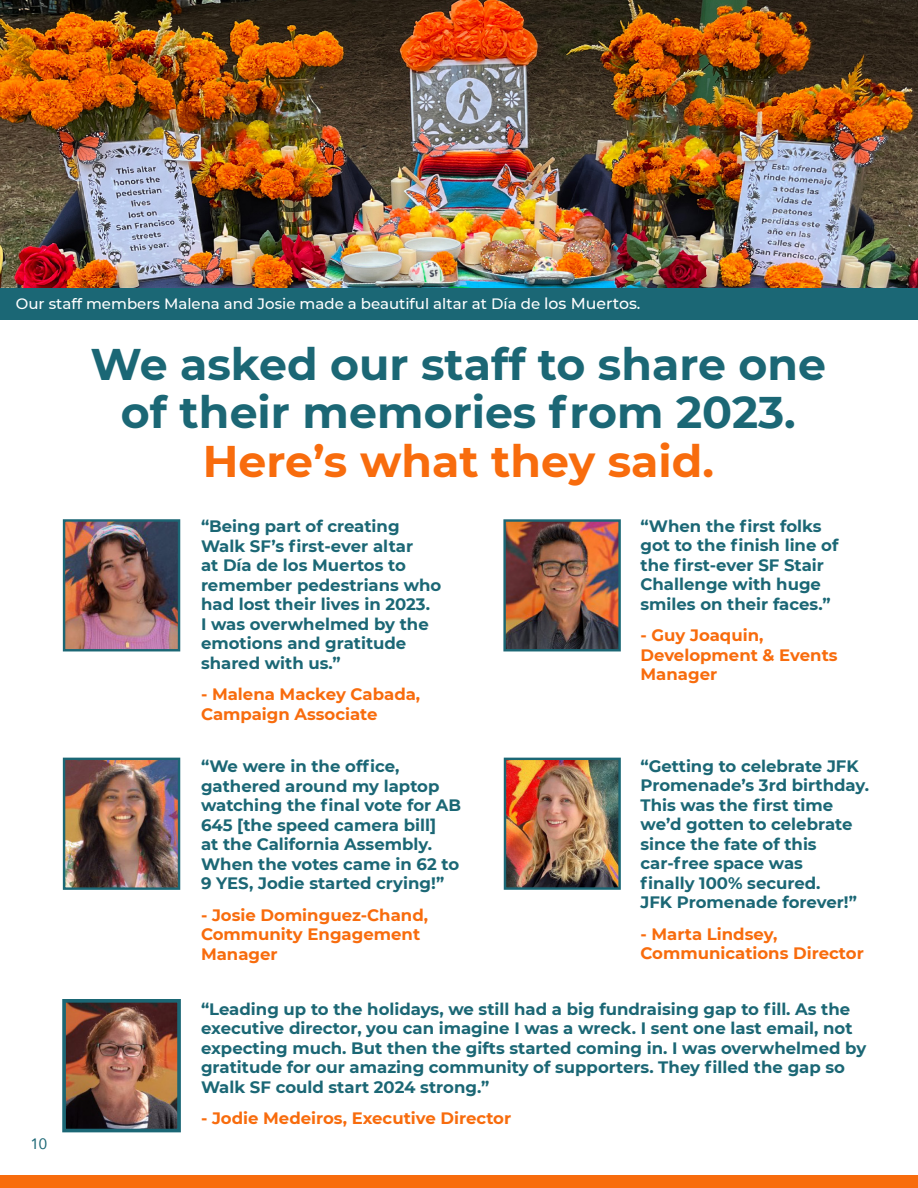
<style>
.page{position:relative;width:918px;height:1188px;background:#fff}
.page>*{position:absolute;margin:0;border:0;box-sizing:border-box;transform-origin:0 0}
.t1{font:700 44.25px/48.8px "Montserrat";color:#1b6775;text-align:center}
.t2{font:700 44.25px "Montserrat";color:#f86c0d}
.t3{font:700 16.5px/19.5px "Montserrat";color:#1b6775}
.t4{font:700 16.5px/19.5px "Montserrat";color:#f86c0d}
.t5{font:500 15px "Montserrat";color:#fff}
.t6{font:15px "Avenir";color:#1b6775}
.s1{font-size:15.75px}
</style>
<div class="page">
<img style="left:0;top:0;width:918px;height:288px">
<div style="left:0;top:288px;width:918px;height:32px;background:#1b6775"></div>
<div style="left:0;top:1175px;width:918px;height:13px;background:#f86c0d"></div>
<img style="left:66px;top:522px;width:111px;height:126px">
<div style="left:63px;top:519px;width:117px;height:132px;border:2px solid #1b6775"></div>
<img style="left:66px;top:761px;width:111px;height:126px">
<div style="left:63px;top:758px;width:117px;height:132px;border:2px solid #1b6775"></div>
<img style="left:506px;top:522px;width:112px;height:126px">
<div style="left:503px;top:519px;width:118px;height:132px;border:2px solid #1b6775"></div>
<img style="left:507px;top:761px;width:111px;height:126px">
<div style="left:504px;top:758px;width:117px;height:132px;border:2px solid #1b6775"></div>
<img style="left:67px;top:1004px;width:109px;height:123px">
<div style="left:62px;top:999px;width:119px;height:133px;border:4px solid #1b6775"></div>
<p class="t5" style="left:16px;top:293px;width:626px">Our staff members Malena and Josie made a beautiful altar at Día de <span class="s1">los Muertos.</span></p>
<h1 class="t1" style="left:91px;top:337px;width:737px">We asked our staff to share one of their memories from 2023.</h1>
<h1 class="t2" style="left:203px;top:430px;width:513px">Here’s what they said.</h1>
<p class="t3" style="left:640px;top:515px;width:199px">“When the first folks got to the finish line of the first-ever SF Stair<br>Challenge with huge smiles on their faces.”</p>
<p class="t4" style="left:640px;top:625px;width:199px">- Guy Joaquin,<br>Development &amp; Events<br>Manager</p>
<p class="t3" style="left:201px;top:516px;width:242px">“Being part of creating<br>Walk SF’s first-ever altar<br>at Día de los Muertos to remember pedestrians who had lost their lives in 2023.<br>I was overwhelmed by the emotions and gratitude shared with us.”</p>
<p class="t4" style="left:201px;top:684px;width:221px">- Malena Mackey Cabada,<br>Campaign Associate</p>
<p class="t3" style="left:201px;top:756px;width:262px">“We were in the office, gathered around my laptop watching the final vote for AB<br>645 [the speed camera bill]<br>at the California Assembly.<br>When the votes came in 62 to<br>9 YES, Jodie started crying!”</p>
<p class="t4" style="left:201px;top:904px;width:229px">- Josie Dominguez-Chand,<br>Community Engagement<br>Manager</p>
<p class="t3" style="left:640px;top:755px;width:230px">“Getting to celebrate JFK<br>Promenade’s 3rd birthday.<br>This was the first time we’d gotten to celebrate since the fate of this car-free space was<br>finally 100% secured.<br>JFK Promenade forever!”</p>
<p class="t4" style="left:640px;top:923px;width:225px">- Marta Lindsey,<br>Communications Director</p>
<p class="t6" style="left:30px;top:1132px;width:18px">10</p>
<p class="t3" style="left:201px;top:999px;width:667px">“Leading up to the holidays, we still had a big fundraising gap to fill. As the executive director, you can imagine I was a wreck. I sent one last email, not expecting much. But then the gifts started coming in. I was overwhelmed by gratitude for our amazing community of supporters. They filled the gap so Walk SF could start 2024 strong.”</p>
<p class="t4" style="left:201px;top:1108px;width:312px">- Jodie Medeiros, Executive Director</p>
</div>
